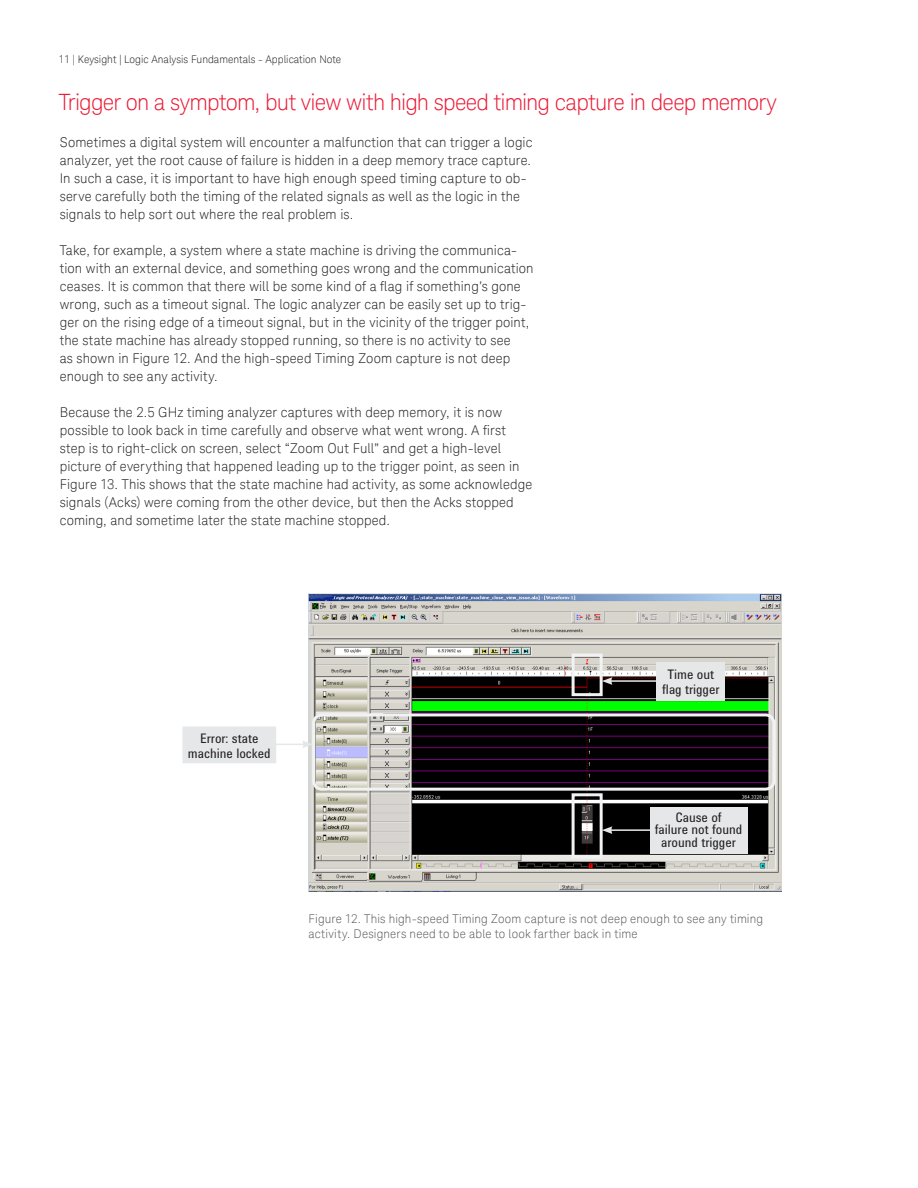
<style>
.page{position:relative;width:918px;height:1188px;background:#fff}
.page>*{position:absolute;margin:0;border:0;box-sizing:border-box;transform-origin:0 0}
.t1{font:300 22.5px "Keysight Sans";letter-spacing:-.04em;color:#ed1a36}
.t2{font:300 13.5px/18px "Keysight Sans";letter-spacing:.01em;color:#231f20}
.t3{font:13.5px/15px "Agilent Condensed CFF";color:#231f20;text-align:center}
.t4{font:300 12px/15px "Keysight Sans";letter-spacing:.015em;color:#57585a}
.t5{font:300 10.5px "Keysight Sans";color:#231f20}
</style>
<div class="page">
<img style="left:309px;top:594px;width:473px;height:298px">
<div style="left:656px;top:662px;width:69px;height:38px;background:#e6e7e9"></div>
<div style="left:572px;top:654px;width:31px;height:42px;border:3px solid #f1f2f3"></div>
<hr style="left:610px;top:680px;width:46px;height:2px;background:#e6e7e9">
<svg style="left:602px;top:677px;width:10px;height:8px"></svg>
<div style="left:312px;top:713px;width:463px;height:78px;border:3px solid #f1f2f3;border-radius:9px"></div>
<hr style="left:258px;top:744px;width:47px;height:1px;background:#e6e7e9">
<svg style="left:303px;top:741px;width:10px;height:7px"></svg>
<div style="left:183px;top:727px;width:92px;height:36px;background:#e6e7e9"></div>
<div style="left:182px;top:726px;width:94px;height:37px;border:2px solid #e6e7e9"></div>
<div style="left:650px;top:808px;width:97px;height:46px;background:#e6e7e9"></div>
<div style="left:572px;top:793px;width:31px;height:65px;border:3px solid #f1f2f3"></div>
<hr style="left:610px;top:829px;width:42px;height:2px;background:#e6e7e9">
<svg style="left:602px;top:826px;width:10px;height:8px"></svg>
<p class="t5" style="left:59px;top:53px;width:284px">11 | Keysight | Logic Analysis Fundamentals - Application Note</p>
<h1 class="t1" style="left:59px;top:89px;width:720px">Trigger on a symptom, but view with high speed timing capture in deep memory</h1>
<p class="t2" style="left:60px;top:133px;width:474px">Sometimes a digital system will encounter a malfunction that can trigger a logic analyzer, yet the root cause of failure is hidden in a deep memory trace capture.<br>In such a case, it is important to have high enough speed timing capture to ob&shy;serve carefully both the timing of the related signals as well as the logic in the signals to help sort out where the real problem is.</p>
<p class="t2" style="left:60px;top:241px;width:475px">Take, for example, a system where a state machine is driving the communica&shy;tion with an external device, and something goes wrong and the communication ceases. It is common that there will be some kind of a flag if something’s gone wrong, such as a timeout signal. The logic analyzer can be easily set up to trig&shy;ger on the rising edge of a timeout signal, but in the vicinity of the trigger point, the state machine has already stopped running, so there is no activity to see<br>as shown in Figure 12. And the high-speed Timing Zoom capture is not deep enough to see any activity.</p>
<p class="t2" style="left:60px;top:403px;width:474px">Because the 2.5 GHz timing analyzer captures with deep memory, it is now possible to look back in time carefully and observe what went wrong. A first step is to right-click on screen, select “Zoom Out Full” and get a high-level picture of everything that happened leading up to the trigger point, as seen in Figure 13. This shows that the state machine had activity, as some acknowledge signals (Acks) were coming from the other device, but then the Acks stopped coming, and sometime later the state machine stopped.</p>
<p class="t3" style="left:188px;top:731px;width:84px">Error: state machine locked</p>
<p class="t3" style="left:662px;top:666px;width:59px">Time out flag trigger</p>
<p class="t3" style="left:655px;top:811px;width:89px;line-height:12px">Cause of<br>failure not found</p>
<p class="t3" style="left:661px;top:835px;width:76px">around trigger</p>
<p class="t4" style="left:309px;top:911px;width:456px">Figure 12. This high-speed Timing Zoom capture is not deep enough to see any timing activity. Designers need to be able to look farther back in time</p>
</div>
